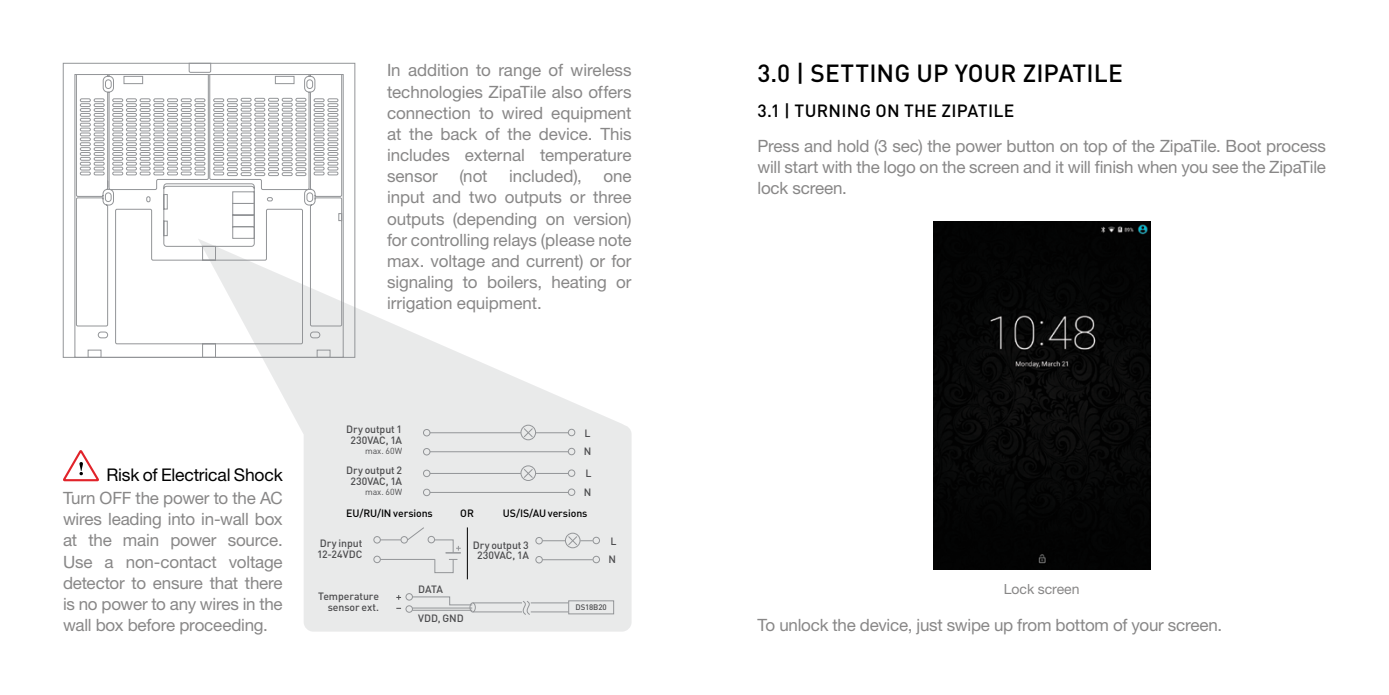
<style>
.page{position:relative;width:1389px;height:695px;background:#fff}
.page>*{position:absolute;margin:0;border:0;box-sizing:border-box;transform-origin:0 0}
.t1{font:500 24.5px "DIN Pro";letter-spacing:.005em;color:#000}
.t2{font:500 17.5px "DIN Pro";letter-spacing:.015em;color:#000}
.t3{font:17.5px "Helvetica Neue";letter-spacing:-.015em;color:#000}
.t4{font:16.97px/21.2px "Helvetica Neue";letter-spacing:-.01em;color:#888787;text-align:justify}
.t5{font:14px "Helvetica Neue";color:#888787}
.t6{font:500 10.5px/10.5px "DIN Pro";letter-spacing:-.005em;color:#4d4d4f}
.t7{font:500 10.5px "DIN Pro";letter-spacing:-.01em;color:#000}
.t8{font:8.75px "DIN Pro";letter-spacing:.005em;color:#4d4d4f}
.t9{font:500 7.88px "DIN Pro";letter-spacing:-.005em;color:#4d4d4f}
</style>
<div class="page">
<svg style="left:263px;top:238px;width:369px;height:393px;fill:#e9eaea"></svg>
<svg style="left:63px;top:450px;width:36px;height:31px"></svg>
<hr style="left:430px;top:451px;width:138px;height:1px;background:#939598">
<div style="left:423px;top:448px;width:7px;height:7px;border:1px solid #939598;border-radius:50%"></div>
<div style="left:568px;top:448px;width:7px;height:7px;border:1px solid #939598;border-radius:50%"></div>
<hr style="left:430px;top:432px;width:91px;height:1px;background:#939598">
<div style="left:423px;top:429px;width:7px;height:7px;border:1px solid #939598;border-radius:50%"></div>
<div style="left:568px;top:429px;width:7px;height:7px;border:1px solid #939598;border-radius:50%"></div>
<div style="left:521px;top:425px;width:15px;height:15px;border:1px solid #939598;border-radius:50%"></div>
<svg style="left:523px;top:427px;width:10px;height:10px"></svg>
<hr style="left:536px;top:432px;width:32px;height:1px;background:#939598">
<hr style="left:430px;top:492px;width:138px;height:1px;background:#939598">
<div style="left:423px;top:489px;width:7px;height:7px;border:1px solid #939598;border-radius:50%"></div>
<div style="left:568px;top:488px;width:7px;height:7px;border:1px solid #939598;border-radius:50%"></div>
<hr style="left:430px;top:473px;width:91px;height:1px;background:#939598">
<div style="left:423px;top:470px;width:7px;height:7px;border:1px solid #939598;border-radius:50%"></div>
<div style="left:568px;top:469px;width:7px;height:7px;border:1px solid #939598;border-radius:50%"></div>
<div style="left:521px;top:465px;width:15px;height:15px;border:1px solid #939598;border-radius:50%"></div>
<svg style="left:523px;top:468px;width:10px;height:10px"></svg>
<hr style="left:536px;top:473px;width:32px;height:1px;background:#939598">
<svg style="left:412px;top:596px;width:61px;height:9px"></svg>
<hr style="left:412px;top:607px;width:60px;height:1px;background:#939598">
<hr style="left:412px;top:610px;width:60px;height:1px;background:#939598">
<div style="left:406px;top:593px;width:7px;height:7px;border:1px solid #939598;border-radius:50%"></div>
<div style="left:406px;top:605px;width:7px;height:7px;border:1px solid #939598;border-radius:50%"></div>
<svg style="left:396px;top:595px;width:5px;height:4px"></svg>
<hr style="left:531px;top:602px;width:37px;height:1px;background:#939598">
<hr style="left:531px;top:611px;width:37px;height:1px;background:#939598">
<hr style="left:473px;top:611px;width:49px;height:1px;background:#939598">
<div style="left:470px;top:602px;width:6px;height:10px;border:1px solid #939598;border-radius:50%"></div>
<svg style="left:522px;top:600px;width:9px;height:15px"></svg>
<hr style="left:473px;top:602px;width:49px;height:1px;background:#939598">
<div style="left:568px;top:600px;width:46px;height:14px;border:1px solid #939598"></div>
<hr style="left:467px;top:527px;width:1px;height:52px;background:#000">
<div style="left:468px;top:504px;width:155px;height:75px;background:#e9eaea"></div>
<div style="left:312px;top:504px;width:155px;height:75px;background:#e9eaea"></div>
<svg style="left:381px;top:539px;width:20px;height:1px"></svg>
<hr style="left:380px;top:559px;width:55px;height:1px;background:#939598">
<div style="left:374px;top:536px;width:7px;height:7px;border:1px solid #939598;border-radius:50%"></div>
<div style="left:374px;top:555px;width:7px;height:8px;border:1px solid #939598;border-radius:50%"></div>
<div style="left:401px;top:536px;width:7px;height:7px;border:1px solid #939598;border-radius:50%"></div>
<div style="left:428px;top:536px;width:7px;height:7px;border:1px solid #939598;border-radius:50%"></div>
<svg style="left:407px;top:527px;width:17px;height:13px"></svg>
<div style="left:435px;top:559px;width:18px;height:14px;border:1px solid #939598"></div>
<svg style="left:434px;top:539px;width:27px;height:14px"></svg>
<hr style="left:542px;top:559px;width:51px;height:1px;background:#939598">
<div style="left:536px;top:556px;width:7px;height:7px;border:1px solid #939598;border-radius:50%"></div>
<div style="left:593px;top:556px;width:7px;height:7px;border:1px solid #939598;border-radius:50%"></div>
<div style="left:536px;top:537px;width:7px;height:7px;border:1px solid #939598;border-radius:50%"></div>
<div style="left:593px;top:537px;width:7px;height:7px;border:1px solid #939598;border-radius:50%"></div>
<div style="left:565px;top:533px;width:15px;height:15px;border:1px solid #939598;border-radius:50%"></div>
<svg style="left:543px;top:535px;width:50px;height:10px"></svg>
<img style="left:933px;top:222px;width:217px;height:347px">
<svg style="left:63px;top:63px;width:292px;height:295px"></svg>
<svg style="left:80px;top:63px;width:258px;height:11px"></svg>
<svg style="left:76px;top:74px;width:266px;height:284px"></svg>
<p class="t4" style="left:387px;top:59px;width:246px">In addition to range of wireless technologies ZipaTile also offers connection to wired equipment at the back of the device. This includes external temperature sensor</p>
<p class="t4" style="left:459px;top:165px;width:30px">(not</p>
<p class="t4" style="left:509px;top:165px;width:74px">included),</p>
<p class="t4" style="left:387px;top:165px;width:246px;text-indent:216px">one input and two outputs or three outputs (depending on version) for controlling relays (please note max. voltage and current) or for signaling to boilers, heating or irrigation equipment.</p>
<p class="t3" style="left:106px;top:464px;width:178px">Risk of Electrical Shock</p>
<p class="t4" style="left:63px;top:487px;width:221px">Turn OFF the power to the AC wires leading into in-wall box at the main power source.<br>Use a non-contact voltage detector to ensure that there is no power to any wires in the wall box before proceeding.</p>
<p class="t6" style="left:346px;top:423px;width:58px;text-align:center">Dry output 1<br>230VAC, 1A</p>
<p class="t8" style="left:365px;top:445px;width:39px">max. 60W</p>
<p class="t8" style="left:365px;top:486px;width:39px">max. 60W</p>
<p class="t6" style="left:346px;top:465px;width:58px;text-align:center">Dry output 2<br>230VAC, 1A</p>
<p class="t6" style="left:584px;top:423px;width:9px;line-height:18.9px">L<br>N</p>
<p class="t6" style="left:584px;top:463px;width:9px;line-height:18.7px">L<br>N</p>
<p class="t7" style="left:346px;top:506px;width:88px">EU/RU/IN versions</p>
<p class="t7" style="left:460px;top:506px;width:15px">OR</p>
<p class="t6" style="left:317px;top:538px;width:47px">Dry input<br>12-24VDC</p>
<p class="t6" style="left:473px;top:539px;width:58px;text-align:center">Dry output 3<br>230VAC, 1A</p>
<p class="t6" style="left:608px;top:531px;width:9px;line-height:18.7px">L<br>N</p>
<p class="t7" style="left:503px;top:506px;width:86px">US/IS/AU versions</p>
<p class="t6" style="left:318px;top:590px;width:62px;text-align:right">Temperature sensor ext.</p>
<p class="t6" style="left:418px;top:583px;width:26px">DATA</p>
<p class="t6" style="left:418px;top:612px;width:47px">VDD, GND</p>
<p class="t9" style="left:576px;top:602px;width:33px">DS18B20</p>
<h1 class="t1" style="left:757px;top:56px;width:367px">3.0 | SETTING UP YOUR ZIPATILE</h1>
<p class="t2" style="left:757px;top:98px;width:258px">3.1 | TURNING ON THE ZIPATILE</p>
<p class="t4" style="left:757px;top:135px;width:570px">Press and hold (3 sec) the power button on top of the ZipaTile. Boot process will start with the logo on the screen and it will finish when you see the ZipaTile lock screen.</p>
<p class="t5" style="left:1004px;top:580px;width:77px">Lock screen</p>
<p class="t4" style="left:757px;top:614px;width:466px">To unlock the device, just swipe up from bottom of your screen.</p>
</div>
